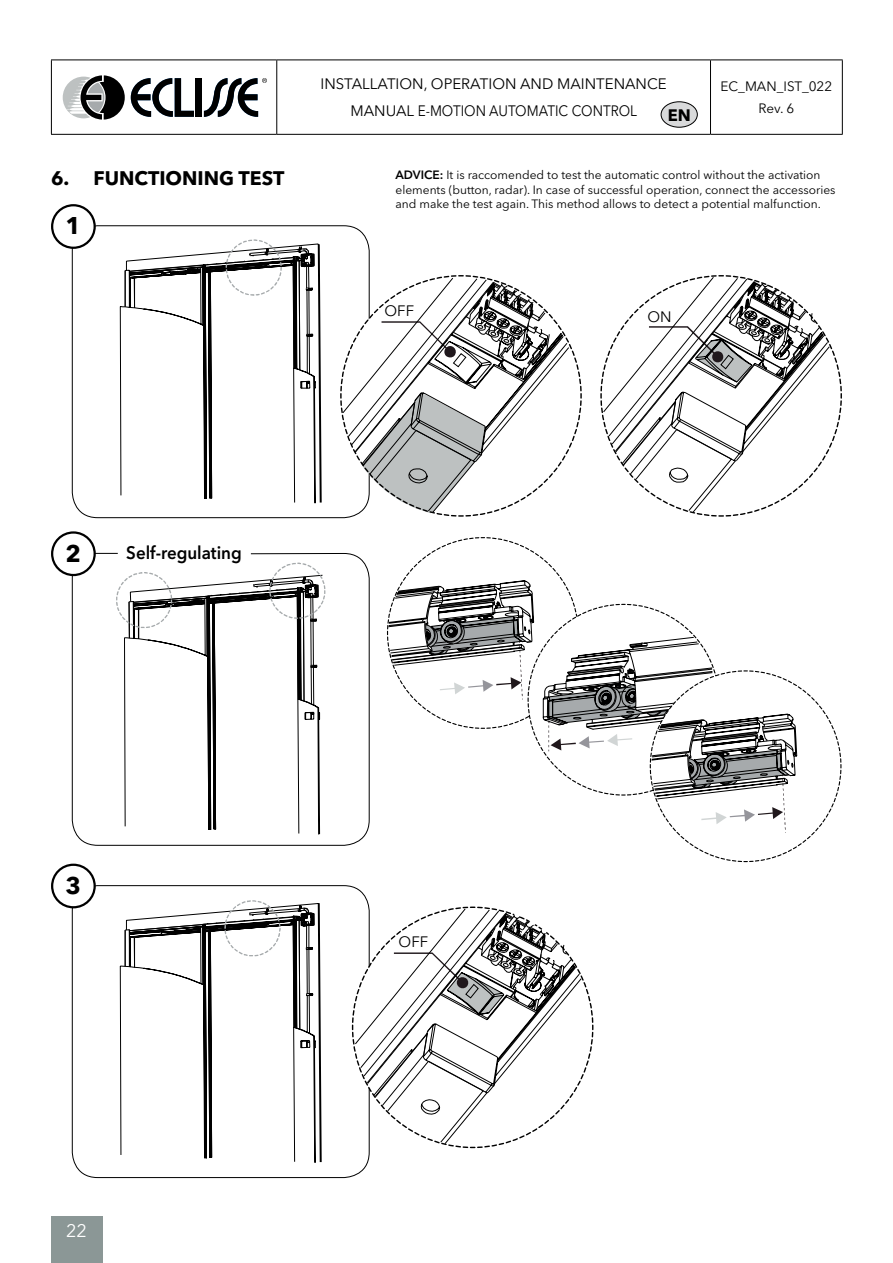
<style>
.page{position:relative;width:893px;height:1263px;background:#fff}
.page>*{position:absolute;margin:0;border:0;box-sizing:border-box;transform-origin:0 0}
.t1{font:700 24px "Avenir Next LT Pro";color:#000}
.t2{font:700 19.5px "Avenir Next LT Pro";color:#000}
.t3{font:600 18px "Avenir Next LT Pro";color:#000;scale:.94 1}
.t4{font:18px "Avenir Next LT Pro";color:#fff}
.t5{font:700 16.5px "Avenir Next LT Pro";color:#000}
.t6{font:15px/27px "Avenir Next LT Pro";color:#000;text-align:center}
.t7{font:13.5px/22.5px "Avenir Next LT Pro";color:#000;text-align:center}
.t8{font:12px/14.4px "Avenir Next LT Pro";color:#000}
.s1{font-weight:600}
</style>
<div class="page">
<hr style="left:51px;top:60px;width:226px;height:1px;background:#000">
<hr style="left:51px;top:60px;width:1px;height:74px;background:#000">
<hr style="left:277px;top:60px;width:433px;height:1px;background:#000">
<hr style="left:710px;top:60px;width:133px;height:1px;background:#000">
<hr style="left:842px;top:60px;width:1px;height:74px;background:#000">
<hr style="left:51px;top:134px;width:226px;height:1px;background:#000">
<hr style="left:277px;top:134px;width:433px;height:1px;background:#000">
<hr style="left:710px;top:134px;width:133px;height:1px;background:#000">
<hr style="left:276px;top:60px;width:1px;height:74px;background:#000">
<hr style="left:710px;top:60px;width:1px;height:74px;background:#000">
<div style="left:51px;top:1216px;width:51px;height:47px;background:#8b9796"></div>
<svg style="left:63px;top:75px;width:62px;height:45px"></svg>
<div style="left:196px;top:78px;width:6px;height:39px;background:#000"></div>
<svg style="left:131px;top:78px;width:63px;height:39px"></svg>
<svg style="left:204px;top:78px;width:63px;height:39px"></svg>
<div style="left:661px;top:102px;width:36px;height:25px;background:#d9dadb;border-radius:50%"></div>
<div style="left:661px;top:101px;width:37px;height:27px;border:1px solid #000;border-radius:50%"></div>
<svg style="left:72px;top:553px;width:298px;height:293px"></svg>
<div style="left:51px;top:204px;width:45px;height:45px;border:2px solid #000;border-radius:50%"></div>
<div style="left:52px;top:532px;width:43px;height:43px;background:#fff;border-radius:50%"></div>
<div style="left:51px;top:531px;width:45px;height:45px;border:2px solid #000;border-radius:50%"></div>
<div style="left:51px;top:864px;width:45px;height:44px;border:2px solid #000;border-radius:50%"></div>
<svg style="left:120px;top:244px;width:201px;height:259px"></svg>
<svg style="left:125px;top:248px;width:189px;height:251px"></svg>
<svg style="left:129px;top:239px;width:185px;height:145px"></svg>
<svg style="left:124px;top:714px;width:199px;height:121px"></svg>
<svg style="left:129px;top:714px;width:190px;height:116px"></svg>
<svg style="left:116px;top:563px;width:209px;height:151px"></svg>
<svg style="left:120px;top:903px;width:201px;height:260px"></svg>
<svg style="left:125px;top:1043px;width:189px;height:115px"></svg>
<svg style="left:125px;top:900px;width:189px;height:143px"></svg>
<svg style="left:340px;top:274px;width:242px;height:243px"></svg>
<svg style="left:600px;top:275px;width:242px;height:242px"></svg>
<svg style="left:387px;top:537px;width:455px;height:326px"></svg>
<svg style="left:351px;top:906px;width:243px;height:243px"></svg>
<p class="t6" style="left:320px;top:70px;width:348px">INSTALLATION, OPERATION AND MAINTENANCE<br>MANUAL E-MOTION AUTOMATIC CONTROL</p>
<p class="t7" style="left:720px;top:75px;width:113px">EC_MAN_IST_022<br>Rev. 6</p>
<h3 class="t5" style="left:668px;top:105px;width:25px">EN</h3>
<h2 class="t2" style="left:51px;top:166px;width:235px">6. FUNCTIONING TEST</h2>
<p class="t8" style="left:395px;top:168px;width:442px"><span class="s1">ADVICE:</span> It is raccomended to test the automatic control without the activation elements (button, radar). In case of successful operation, connect the accessories and make the test again. This method allows to detect a potential malfunction.</p>
<h1 class="t1" style="left:66px;top:211px;width:17px">1</h1>
<h1 class="t1" style="left:66px;top:539px;width:17px">2</h1>
<h3 class="t3" style="left:126px;top:541px;width:124px">Self-regulating</h3>
<h1 class="t1" style="left:66px;top:871px;width:17px">3</h1>
<h3 class="t4" style="left:66px;top:1220px;width:22px">22</h3>
<p class="t6" style="left:384px;top:297px;width:31px">OFF</p>
<p class="t6" style="left:399px;top:928px;width:31px">OFF</p>
<p class="t6" style="left:647px;top:303px;width:26px">ON</p>
</div>
